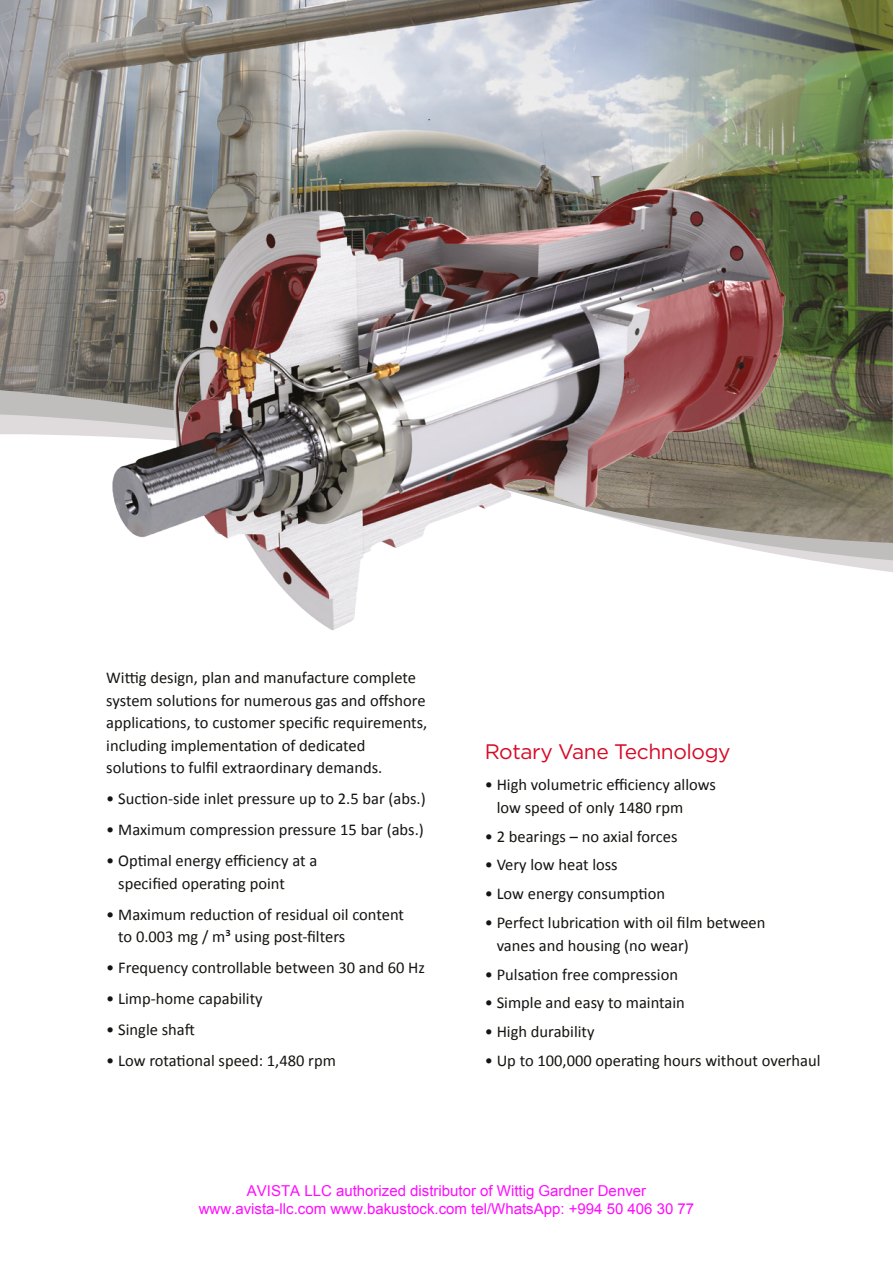
<style>
.page{position:relative;width:893px;height:1263px;background:#fff}
.page>*{position:absolute;margin:0;border:0;box-sizing:border-box;transform-origin:0 0}
.t1{font:21px "Gotham";letter-spacing:-.02em;color:#d70a26}
.t2{font:16.5px/22.5px "Calibri";color:#151411}
.t3{font:15px/18px "Arial";color:#ff0bff;text-align:center}
</style>
<div class="page">
<img style="left:0;top:0;width:892px;height:277px">
<svg style="left:0;top:277px;width:892px;height:295px"></svg>
<img style="left:892px;top:51px;width:1px;height:521px">
<svg style="left:892px;top:0;width:1px;height:51px"></svg>
<img style="left:43px;top:117px;width:797px;height:514px">
<p class="t2" style="left:106px;top:666px;width:323px">Wittig design, plan and manufacture complete system solutions for numerous gas and offshore applications, to customer specific requirements, including implementation of dedicated solutions to fulfil extraordinary demands.</p>
<p class="t2" style="left:106px;top:787px;width:321px">• Suction-side inlet pressure up to 2.5 bar (abs.)</p>
<p class="t2" style="left:106px;top:818px;width:319px">• Maximum compression pressure 15 bar (abs.)</p>
<p class="t2" style="left:118px;top:849px;width:201px;text-indent:-12px">• Optimal energy efficiency at a specified operating point</p>
<p class="t2" style="left:118px;top:903px;width:287px;text-indent:-12px">• Maximum reduction of residual oil content to 0.003 mg / m³ using post-filters</p>
<p class="t2" style="left:106px;top:956px;width:320px">• Frequency controllable between 30 and 60 Hz</p>
<p class="t2" style="left:106px;top:987px;width:158px">• Limp-home capability</p>
<p class="t2" style="left:106px;top:1018px;width:90px">• Single shaft</p>
<p class="t2" style="left:106px;top:1049px;width:231px">• Low rotational speed: 1,480 rpm</p>
<p class="t1" style="left:485px;top:738px;width:247px">Rotary Vane Technology</p>
<p class="t2" style="left:497px;top:773px;width:221px;text-indent:-12px">• High volumetric efficiency allows low speed of only 1480 rpm</p>
<p class="t2" style="left:485px;top:825px;width:194px">• 2 bearings – no axial forces</p>
<p class="t2" style="left:485px;top:854px;width:134px">• Very low heat loss</p>
<p class="t2" style="left:485px;top:883px;width:182px">• Low energy consumption</p>
<p class="t2" style="left:497px;top:911px;width:270px;text-indent:-12px">• Perfect lubrication with oil film between vanes and housing (no wear)</p>
<p class="t2" style="left:485px;top:963px;width:195px">• Pulsation free compression</p>
<p class="t2" style="left:485px;top:992px;width:202px">• Simple and easy to maintain</p>
<p class="t2" style="left:485px;top:1021px;width:111px">• High durability</p>
<p class="t2" style="left:485px;top:1049px;width:337px">• Up to 100,000 operating hours without overhaul</p>
<p class="t3" style="left:199px;top:1182px;width:497px">AVISTA LLC authorized distributor of Wittig Gardner Denver www.avista-llc.com www.bakustock.com tel/WhatsApp: +994 50 406 30 77</p>
</div>
